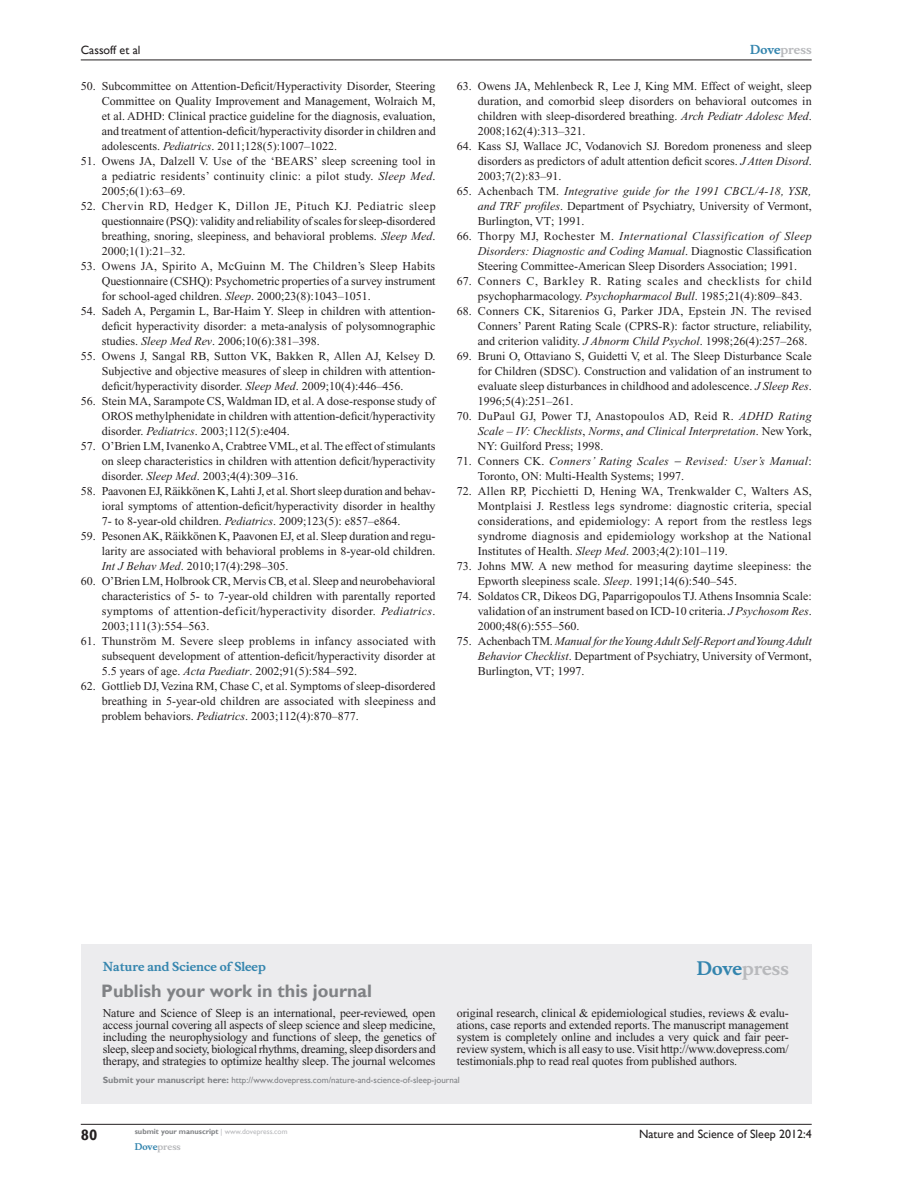
<style>
.page{position:relative;width:918px;height:1188px;background:#fff}
.page>*{position:absolute;margin:0;border:0;box-sizing:border-box;transform-origin:0 0}
.t1{font:700 18px "Gill Sans";color:#808285}
.t2{font:700 18px "Musee";color:#b8b9bc}
.t3{font:700 15px "Gill Sans";color:#231f20}
.t4{font:12px/15px "Times New Roman";color:#231f20;text-align:justify}
.t5{font:12px/15px "Times New Roman";letter-spacing:.045em;color:#231f20}
.t6{font:12px "Gill Sans";color:#231f20}
.t7{font:700 12px "Musee";color:#3485ae}
.t8{font:700 12px "Musee";color:#b8b9bc}
.t9{font:9px "Gill Sans";color:#808285}
.t10{font:700 9px "Musee";color:#b8b9bc}
.t11{font:700 7.5px "Gill Sans";color:#808285}
.s1{font-style:italic}
.s2{color:#3485ae}
.s3{font-weight:700}
.s4{font-weight:400;color:#b8b9bc}
</style>
<div class="page">
<div style="left:81px;top:944px;width:731px;height:159px;background:#ececee"></div>
<hr style="left:81px;top:1124px;width:731px;height:1px;background:#231f20">
<hr style="left:81px;top:60px;width:731px;height:1px;background:#231f20">
<p class="t6" style="left:81px;top:43px;width:61px">Cassoff et al</p>
<p class="t4" style="left:102px;top:79px;width:335px;text-indent:-21px">50. Subcommittee on Attention-Deficit/Hyperactivity Disorder, Steering Committee on Quality Improvement and Management, Wolraich M, et al. ADHD: Clinical practice guideline for the diagnosis, evaluation, and treatment of attention-deficit/hyperactivity disorder in children and adolescents. <span class="s1">Pediatrics</span>. 2011;128(5):1007–1022.</p>
<p class="t4" style="left:102px;top:154px;width:335px;text-indent:-21px">51. Owens JA, Dalzell V. Use of the ‘BEARS’ sleep screening tool in a pediatric residents’ continuity clinic: a pilot study. <span class="s1">Sleep Med</span>.<br>2005;6(1):63–69.</p>
<p class="t4" style="left:102px;top:199px;width:336px;text-indent:-21px">52. Chervin RD, Hedger K, Dillon JE, Pituch KJ. Pediatric sleep questionnaire (PSQ): validity and reliability of scales for sleep-disordered breathing, snoring, sleepiness, and behavioral problems. <span class="s1">Sleep Med</span>.<br>2000;1(1):21–32.</p>
<p class="t4" style="left:102px;top:259px;width:335px;text-indent:-21px">53. Owens JA, Spirito A, McGuinn M. The Children’s Sleep Habits Questionnaire (CSHQ): Psychometric properties of a survey instrument for school-aged children. <span class="s1">Sleep</span>. 2000;23(8):1043–1051.</p>
<p class="t4" style="left:102px;top:304px;width:335px;text-indent:-21px">54. Sadeh A, Pergamin L, Bar-Haim Y. Sleep in children with attention&shy;deficit hyperactivity disorder: a meta-analysis of polysomnographic studies. <span class="s1">Sleep Med Rev</span>. 2006;10(6):381–398.</p>
<p class="t4" style="left:102px;top:349px;width:335px;text-indent:-21px">55. Owens J, Sangal RB, Sutton VK, Bakken R, Allen AJ, Kelsey D.<br>Subjective and objective measures of sleep in children with attention&shy;deficit/hyperactivity disorder. <span class="s1">Sleep Med</span>. 2009;10(4):446–456.</p>
<p class="t4" style="left:102px;top:394px;width:335px;text-indent:-21px">56. Stein MA, Sarampote CS, Waldman ID, et al. A dose-response study of OROS methylphenidate in children with attention-deficit/hyperactivity disorder. <span class="s1">Pediatrics</span>. 2003;112(5):e404.</p>
<p class="t4" style="left:102px;top:439px;width:335px;text-indent:-21px">57. O’Brien LM, Ivanenko A, Crabtree VML, et al. The effect of stimulants on sleep characteristics in children with attention deficit/hyperactivity disorder. <span class="s1">Sleep Med</span>. 2003;4(4):309–316.</p>
<p class="t4" style="left:102px;top:484px;width:335px;text-indent:-21px">58. Paavonen EJ, Räikkönen K, Lahti J, et al. Short sleep duration and behav&shy;ioral symptoms of attention-deficit/hyperactivity disorder in healthy 7- to 8-year-old children. <span class="s1">Pediatrics</span>. 2009;123(5): e857–e864.</p>
<p class="t4" style="left:102px;top:529px;width:335px;text-indent:-21px">59. Pesonen AK, Räikkönen K, Paavonen EJ, et al. Sleep duration and regu&shy;larity are associated with behavioral problems in 8-year-old children.<br><span class="s1">Int J Behav Med</span>. 2010;17(4):298–305.</p>
<p class="t4" style="left:102px;top:574px;width:335px;text-indent:-21px">60. O’Brien LM, Holbrook CR, Mervis CB, et al. Sleep and neurobehavioral characteristics of 5- to 7-year-old children with parentally reported symptoms of attention-deficit/hyperactivity disorder. <span class="s1">Pediatrics</span>.<br>2003;111(3):554–563.</p>
<p class="t4" style="left:102px;top:634px;width:335px;text-indent:-21px">61. Thunström M. Severe sleep problems in infancy associated with subsequent development of attention-deficit/hyperactivity disorder at 5.5 years of age. <span class="s1">Acta Paediatr</span>. 2002;91(5):584–592.</p>
<p class="t4" style="left:102px;top:679px;width:335px;text-indent:-21px">62. Gottlieb DJ, Vezina RM, Chase C, et al. Symptoms of sleep-disordered breathing in 5-year-old children are associated with sleepiness and problem behaviors. <span class="s1">Pediatrics</span>. 2003;112(4):870–877.</p>
<p class="t8" style="left:750px;top:43px;width:63px"><span class="s2">Dove</span>press</p>
<p class="t4" style="left:478px;top:79px;width:335px;text-indent:-21px">63. Owens JA, Mehlenbeck R, Lee J, King MM. Effect of weight, sleep duration, and comorbid sleep disorders on behavioral outcomes in children with sleep-disordered breathing. <span class="s1">Arch Pediatr Adolesc Med</span>.<br>2008;162(4):313–321.</p>
<p class="t4" style="left:478px;top:139px;width:335px;text-indent:-21px">64. Kass SJ, Wallace JC, Vodanovich SJ. Boredom proneness and sleep disorders as predictors of adult attention deficit scores. <span class="s1">J Atten Disord</span>.<br>2003;7(2):83–91.</p>
<p class="t4" style="left:478px;top:184px;width:335px;text-indent:-21px">65. Achenbach TM. <span class="s1">Integrative guide for the 1991 CBCL/4-18, YSR, and TRF profiles</span>. Department of Psychiatry, University of Vermont, Burlington, VT; 1991.</p>
<p class="t4" style="left:478px;top:229px;width:335px;text-indent:-21px">66. Thorpy MJ, Rochester M. <span class="s1">International Classification of Sleep Disorders: Diagnostic and Coding Manual</span>. Diagnostic Classification Steering Committee-American Sleep Disorders Association; 1991.</p>
<p class="t5" style="left:478px;top:274px;width:336px;text-indent:-21px">67. Conners C, Barkley R. Rating scales and checklists for child psychopharmacology. <span class="s1">Psychopharmacol Bull</span>. 1985;21(4):809–843.</p>
<p class="t4" style="left:478px;top:304px;width:335px;text-indent:-21px">68. Conners CK, Sitarenios G, Parker JDA, Epstein JN. The revised Conners’ Parent Rating Scale (CPRS-R): factor structure, reliability, and criterion validity. <span class="s1">J Abnorm Child Psychol</span>. 1998;26(4):257–268.</p>
<p class="t4" style="left:478px;top:349px;width:335px;text-indent:-21px">69. Bruni O, Ottaviano S, Guidetti V, et al. The Sleep Disturbance Scale for Children (SDSC). Construction and validation of an instrument to evaluate sleep disturbances in childhood and adolescence. <span class="s1">J Sleep Res</span>.<br>1996;5(4):251–261.</p>
<p class="t4" style="left:478px;top:409px;width:335px;text-indent:-21px">70. DuPaul GJ, Power TJ, Anastopoulos AD, Reid R. <span class="s1">ADHD Rating Scale – IV: Checklists</span>, <span class="s1">Norms</span>, <span class="s1">and Clinical Interpretation</span>. New York, NY: Guilford Press; 1998.</p>
<p class="t4" style="left:478px;top:454px;width:335px;text-indent:-21px">71. Conners CK. <span class="s1">Conners’ Rating Scales</span> − <span class="s1">Revised: User’s Manual</span>:<br>Toronto, ON: Multi-Health Systems; 1997.</p>
<p class="t4" style="left:478px;top:484px;width:336px;text-indent:-21px">72. Allen RP, Picchietti D, Hening WA, Trenkwalder C, Walters AS, Montplaisi J. Restless legs syndrome: diagnostic criteria, special considerations, and epidemiology: A report from the restless legs syndrome diagnosis and epidemiology workshop at the National Institutes of Health. <span class="s1">Sleep Med</span>. 2003;4(2):101–119.</p>
<p class="t4" style="left:478px;top:559px;width:335px;text-indent:-21px">73. Johns MW. A new method for measuring daytime sleepiness: the<br>Epworth sleepiness scale. <span class="s1">Sleep</span>. 1991;14(6):540–545.</p>
<p class="t4" style="left:478px;top:589px;width:335px;text-indent:-21px">74. Soldatos CR, Dikeos DG, Paparrigopoulos TJ. Athens Insomnia Scale: validation of an instrument based on ICD-10 criteria. <span class="s1">J Psychosom Res</span>.<br>2000;48(6):555–560.</p>
<p class="t4" style="left:478px;top:634px;width:335px;text-indent:-21px">75. Achenbach TM. <span class="s1">Manual for the Young Adult Self-Report and Young Adult Behavior Checklist</span>. Department of Psychiatry, University of Vermont, Burlington, VT; 1997.</p>
<p class="t7" style="left:103px;top:959px;width:164px">Nature and Science of Sleep</p>
<h1 class="t1" style="left:101px;top:980px;width:272px">Publish your work in this journal</h1>
<h1 class="t2" style="left:697px;top:958px;width:94px"><span class="s2">Dove</span>press</h1>
<p class="t4" style="left:103px;top:1007px;width:334px;line-height:12px">Nature and Science of Sleep is an international, peer-reviewed, open access journal covering all aspects of sleep science and sleep medicine, including the neurophysiology and functions of sleep, the genetics of sleep, sleep and society, biological rhythms, dreaming, sleep disorders and therapy, and strategies to optimize healthy sleep. The journal welcomes</p>
<p class="t4" style="left:457px;top:1007px;width:333px;line-height:12px">original research, clinical &amp; epidemiological studies, reviews &amp; evalu&shy;ations, case reports and extended reports. The manuscript management system is completely online and includes a very quick and fair peer&shy;review system, which is all easy to use. Visit http://www.dovepress.com/ testimonials.php to read real quotes from published authors.</p>
<p class="t9" style="left:103px;top:1075px;width:359px"><span class="s3">Submit your manuscript here:</span> http://www.dovepress.com/nature-and-science-of-sleep-journal</p>
<p class="t3" style="left:81px;top:1126px;width:18px">80</p>
<p class="t11" style="left:135px;top:1127px;width:154px">submit your manuscript <span class="s4">| www.dovepress.com</span></p>
<p class="t10" style="left:135px;top:1141px;width:48px"><span class="s2">Dove</span>press</p>
<p class="t6" style="left:639px;top:1127px;width:174px">Nature and Science of Sleep 2012:4</p>
</div>
